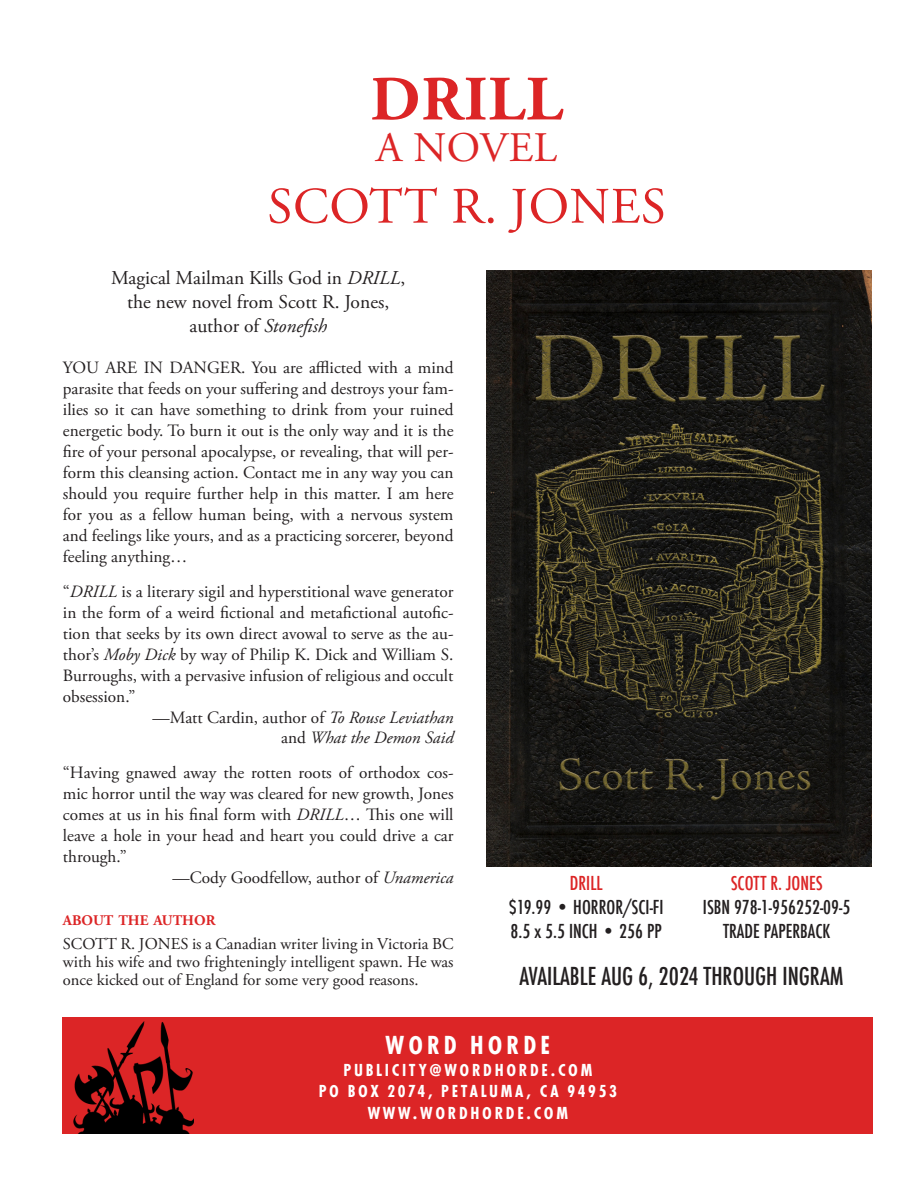
<style>
.page{position:relative;width:918px;height:1188px;background:#fff}
.page>*{position:absolute;margin:0;border:0;box-sizing:border-box;transform-origin:0 0}
.t1{font:700 63px "Adobe Garamond Pro";letter-spacing:.015em;color:#dc2526}
.t2{font:51px "Adobe Garamond Pro";letter-spacing:.015em;color:#dc2526}
.t3{font:42px "Adobe Garamond Pro";letter-spacing:.015em;color:#dc2526}
.t4{font:condensed 27px "ST Function";color:#231f20}
.t5{font:700 condensed 27px "ST Function";letter-spacing:.15em;color:#fff}
.t6{font:condensed 21px "ST Function";color:#231f20}
.t7{font:condensed 21px "ST Function";color:#dc2526}
.Body_No_Indent{font:19.5px "Adobe Garamond Pro";color:#231f20}
.Body_No_Indent-2{font:italic 19.5px "Adobe Garamond Pro";color:#231f20}
.t8{font:700 condensed 18px "ST Function";letter-spacing:.15em;color:#fff}
.Body_No_Indent-3{font:17.25px/21px "Adobe Garamond Pro";color:#231f20;text-align:justify}
.Body_No_Indent-4{font:italic 17.25px "Adobe Garamond Pro";color:#231f20}
.Body_No_Indent-5{font:16.5px/18px "Adobe Garamond Pro";color:#231f20;text-align:justify}
.t9{font:700 14.7px "Adobe Garamond Pro";color:#dc2526}
.s1{font-style:italic}
.s2{font-style:normal}
</style>
<div class="page">
<div style="left:63px;top:1017px;width:810px;height:117px;background:#dc2526"></div>
<img style="left:73px;top:1022px;width:121px;height:112px">
<img style="left:486px;top:270px;width:386px;height:596px">
<p class="t1" style="left:370px;top:63px;width:194px">DRILL</p>
<p class="t3" style="left:376px;top:123px;width:183px">A NOVEL</p>
<p class="t2" style="left:267px;top:176px;width:400px">SCOTT R. JONES</p>
<p class="Body_No_Indent" style="left:111px;top:266px;width:296px">Magical Mailman Kills God in <span class="s1">DRILL</span>,</p>
<p class="Body_No_Indent" style="left:127px;top:290px;width:264px">the new novel from Scott R. Jones,</p>
<p class="Body_No_Indent-2" style="left:189px;top:314px;width:139px"><span class="s2">author of</span> Stonefish</p>
<p class="Body_No_Indent-3" style="left:63px;top:358px;width:392px">YOU ARE IN DANGER. You are afflicted with a mind parasite that feeds on your suffering and destroys your fam&shy;ilies so it can have something to drink from your ruined energetic body. To burn it out is the only way and it is the fire of your personal apocalypse, or revealing, that will per&shy;form this cleansing action. Contact me in any way you can should you require further help in this matter. I am here for you as a fellow human being, with a nervous system and feelings like yours, and as a practicing sorcerer, beyond feeling anything…</p>
<p class="Body_No_Indent-3" style="left:63px;top:582px;width:392px">“<span class="s1">DRILL</span> is a literary sigil and hyperstitional wave generator in the form of a weird fictional and metafictional autofic&shy;tion that seeks by its own direct avowal to serve as the au&shy;thor’s <span class="s1">Moby Dick</span> by way of Philip K. Dick and William S.<br>Burroughs, with a pervasive infusion of religious and occult obsession.”</p>
<p class="Body_No_Indent-3" style="left:153px;top:708px;width:303px">—Matt Cardin, author of <span class="s1">To Rouse Leviathan</span></p>
<p class="Body_No_Indent-4" style="left:281px;top:727px;width:174px"><span class="s2">and</span> What the Demon Said</p>
<p class="Body_No_Indent-3" style="left:63px;top:762px;width:392px">“Having gnawed away the rotten roots of orthodox cos&shy;mic horror until the way was cleared for new growth, Jones comes at us in his final form with <span class="s1">DRILL</span>… This one will leave a hole in your head and heart you could drive a car through.”</p>
<p class="Body_No_Indent-3" style="left:172px;top:867px;width:283px">—Cody Goodfellow, author of <span class="s1">Unamerica</span></p>
<p class="t9" style="left:63px;top:911px;width:154px">ABOUT THE AUTHOR</p>
<p class="Body_No_Indent-5" style="left:63px;top:936px;width:392px">SCOTT R. JONES is a Canadian writer living in Victoria BC with his wife and two frighteningly intelligent spawn. He was once kicked out of England for some very good reasons.</p>
<p class="t7" style="left:731px;top:871px;width:94px">SCOTT R. JONES</p>
<p class="t6" style="left:703px;top:896px;width:149px">ISBN 978-1-956252-09-5</p>
<p class="t6" style="left:723px;top:920px;width:109px">TRADE PAPERBACK</p>
<p class="t4" style="left:520px;top:962px;width:325px">AVAILABLE AUG 6, 2024 THROUGH INGRAM</p>
<p class="t7" style="left:570px;top:871px;width:34px">DRILL</p>
<p class="t6" style="left:509px;top:896px;width:156px">$19.99 • HORROR/SCI-FI</p>
<p class="t6" style="left:511px;top:920px;width:153px">8.5 x 5.5 INCH • 256 PP</p>
<p class="t5" style="left:386px;top:1030px;width:166px">WORD HORDE</p>
<p class="t8" style="left:344px;top:1059px;width:250px">PUBLICITY@WORDHORDE.COM</p>
<p class="t8" style="left:319px;top:1081px;width:300px">PO BOX 2074, PETALUMA, CA 94953</p>
<p class="t8" style="left:368px;top:1103px;width:202px">WWW.WORDHORDE.COM</p>
</div>
